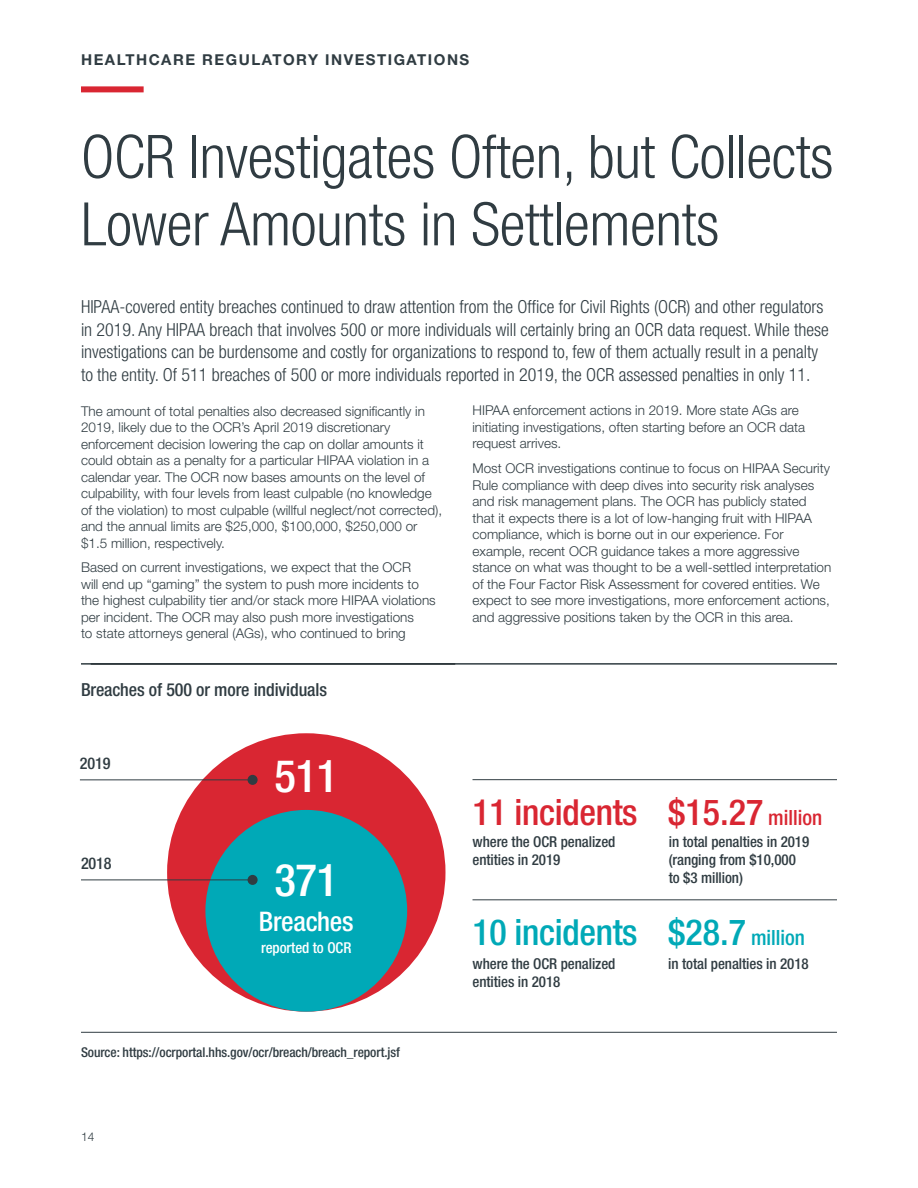
<style>
.page{position:relative;width:918px;height:1188px;background:#fff}
.page>*{position:absolute;margin:0;border:0;box-sizing:border-box;transform-origin:0 0}
.t1{font:300 condensed 60px/67.5px "Helvetica Neue LT Std";letter-spacing:-.005em;color:#303c42}
.t2{font:500 condensed 45px "Helvetica Neue LT Std";letter-spacing:-.01em;color:#fff}
.t3{font:500 condensed 36px "Helvetica Neue LT Std";letter-spacing:-.01em;color:#d92632}
.t4{font:500 condensed 36px "Helvetica Neue LT Std";letter-spacing:-.01em;color:#00a9b7}
.t5{font:500 condensed 27px "Helvetica Neue LT Std";letter-spacing:-.01em;color:#fff}
.t6{font:500 condensed 21px "Helvetica Neue LT Std";color:#d92632}
.t7{font:500 condensed 21px "Helvetica Neue LT Std";color:#00a9b7}
.t8{font:300 condensed 18px/22.5px "Helvetica Neue LT Std";color:#303c42}
.t9{font:500 condensed 18px "Helvetica Neue LT Std";letter-spacing:-.005em;color:#303c42}
.t10{font:500 condensed 16.2px "Helvetica Neue LT Std";letter-spacing:-.01em;color:#303c42}
.t11{font:500 condensed 15px/18px "Helvetica Neue LT Std";letter-spacing:-.005em;color:#303c42}
.t12{font:700 15px "Helvetica Neue LT Std";letter-spacing:.1em;color:#303c42}
.t13{font:500 condensed 15px "Helvetica Neue LT Std";letter-spacing:-.005em;color:#fff}
.t14{font:300 13.5px/16.5px "Helvetica Neue LT Std";color:#303c42}
.t15{font:500 condensed 13.5px "Helvetica Neue LT Std";letter-spacing:-.005em;color:#303c42}
.t16{font:300 12px "Helvetica Neue LT Std";color:#303c42}
.s1{font-size:36px}
</style>
<div class="page">
<div style="left:167px;top:733px;width:279px;height:279px;background:#d92632;border-radius:50%"></div>
<hr style="left:472px;top:900px;width:365px;height:1px;background:#303c42">
<hr style="left:472px;top:779px;width:365px;height:1px;background:#303c42">
<div style="left:81px;top:86px;width:63px;height:6px;background:#d92632"></div>
<hr style="left:81px;top:663px;width:756px;height:2px;background:#303c42">
<div style="left:205px;top:810px;width:202px;height:202px;background:#00a9b7;border-radius:50%"></div>
<hr style="left:80px;top:779px;width:174px;height:1px;background:#303c42">
<div style="left:248px;top:775px;width:10px;height:10px;background:#303c42;border-radius:50%"></div>
<hr style="left:81px;top:880px;width:170px;height:1px;background:#303c42">
<div style="left:248px;top:875px;width:10px;height:10px;background:#303c42;border-radius:50%"></div>
<hr style="left:81px;top:1032px;width:756px;height:1px;background:#303c42">
<p class="t12" style="left:81px;top:50px;width:390px">HEALTHCARE REGULATORY INVESTIGATIONS</p>
<h1 class="t1" style="left:81px;top:122px;width:754px">OCR Investigates Often, but Collects<br>Lower Amounts in Settlements</h1>
<p class="t8" style="left:81px;top:296px;width:749px">HIPAA-covered entity breaches continued to draw attention from the Office for Civil Rights (OCR) and other regulators in 2019. Any HIPAA breach that involves 500 or more individuals will certainly bring an OCR data request. While these investigations can be burdensome and costly for organizations to respond to, few of them actually result in a penalty to the entity. Of 511 breaches of 500 or more individuals reported in 2019, the OCR assessed penalties in only 11.</p>
<p class="t14" style="left:81px;top:402px;width:363px">The amount of total penalties also decreased significantly in 2019, likely due to the OCR’s April 2019 discretionary enforcement decision lowering the cap on dollar amounts it could obtain as a penalty for a particular HIPAA violation in a calendar year. The OCR now bases amounts on the level of culpability, with four levels from least culpable (no knowledge of the violation) to most culpable (willful neglect/not corrected), and the annual limits are $25,000, $100,000, $250,000 or $1.5 million, respectively.</p>
<p class="t14" style="left:81px;top:559px;width:356px">Based on current investigations, we expect that the OCR<br>will end up “gaming” the system to push more incidents to the highest culpability tier and/or stack more HIPAA violations per incident. The OCR may also push more investigations<br>to state attorneys general (AGs), who continued to bring</p>
<h3 class="t9" style="left:81px;top:679px;width:248px">Breaches of 500 or more individuals</h3>
<p class="t10" style="left:80px;top:754px;width:32px">2019</p>
<p class="t10" style="left:81px;top:854px;width:32px">2018</p>
<h2 class="t2" style="left:274px;top:749px;width:65px">511</h2>
<h2 class="t2" style="left:274px;top:853px;width:65px">371</h2>
<h3 class="t5" style="left:259px;top:906px;width:96px">Breaches</h3>
<p class="t13" style="left:261px;top:939px;width:92px">reported to OCR</p>
<p class="t15" style="left:81px;top:1044px;width:320px">Source: https://ocrportal.hhs.gov/ocr/breach/breach_report.jsf</p>
<p class="t16" style="left:81px;top:1130px;width:15px">14</p>
<p class="t14" style="left:472px;top:402px;width:334px">HIPAA enforcement actions in 2019. More state AGs are initiating investigations, often starting before an OCR data request arrives.</p>
<p class="t14" style="left:472px;top:460px;width:360px">Most OCR investigations continue to focus on HIPAA Security Rule compliance with deep dives into security risk analyses and risk management plans. The OCR has publicly stated that it expects there is a lot of low-hanging fruit with HIPAA compliance, which is borne out in our experience. For example, recent OCR guidance takes a more aggressive stance on what was thought to be a well-settled interpretation of the Four Factor Risk Assessment for covered entities. We expect to see more investigations, more enforcement actions, and aggressive positions taken by the OCR in this area.</p>
<h3 class="t3" style="left:472px;top:791px;width:167px">11 incidents</h3>
<p class="t11" style="left:472px;top:833px;width:144px">where the OCR penalized entities in 2019</p>
<h3 class="t4" style="left:472px;top:911px;width:167px">10 incidents</h3>
<p class="t11" style="left:472px;top:955px;width:144px">where the OCR penalized entities in 2018</p>
<h3 class="t6" style="left:668px;top:805px;width:156px"><span class="s1">$15.27</span> million</h3>
<p class="t11" style="left:669px;top:833px;width:142px">in total penalties in 2019 (ranging from $10,000 to $3 million)</p>
<h3 class="t7" style="left:668px;top:925px;width:138px"><span class="s1">$28.7</span> million</h3>
<p class="t11" style="left:668px;top:955px;width:142px">in total penalties in 2018</p>
</div>
